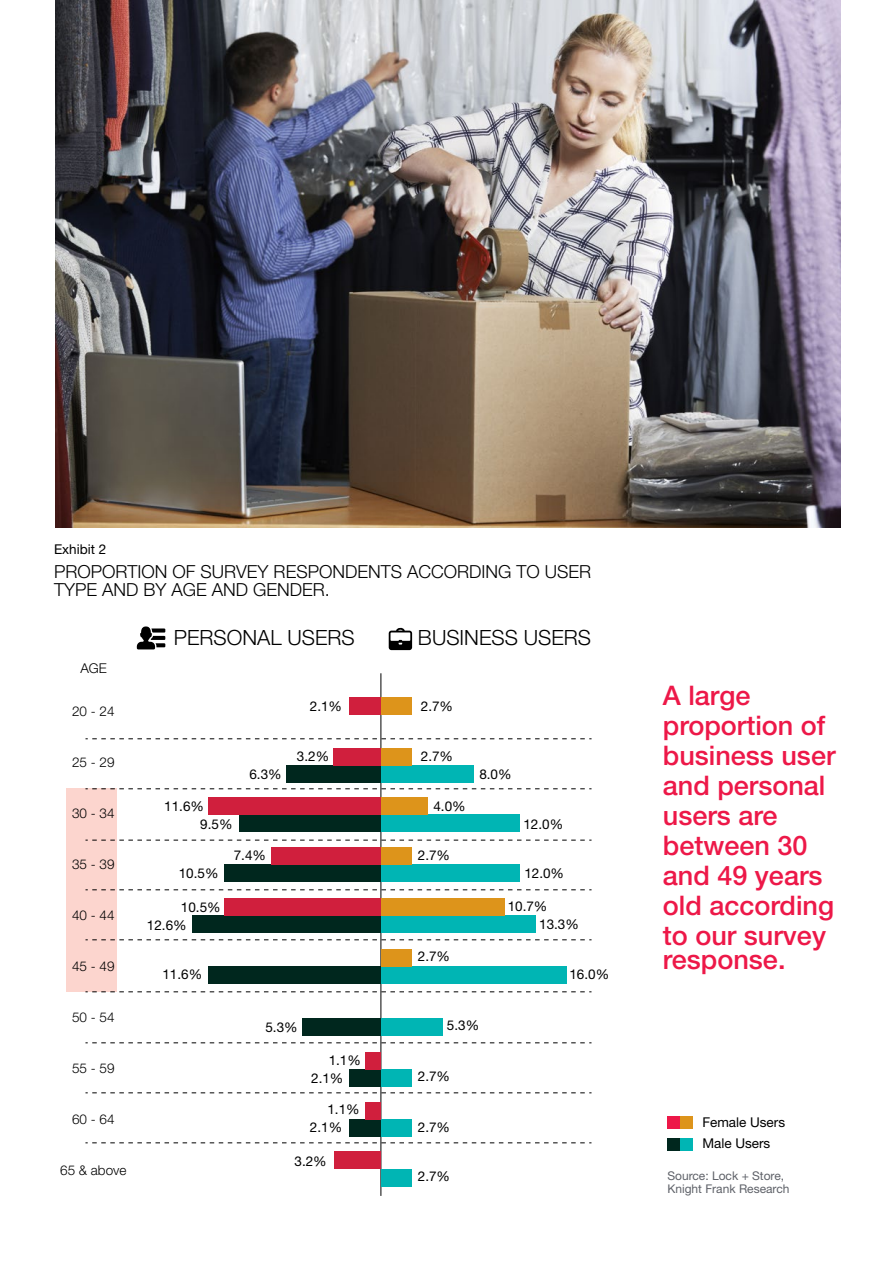
<style>
.page{position:relative;width:893px;height:1263px;background:#fff}
.page>*{position:absolute;margin:0;border:0;box-sizing:border-box;transform-origin:0 0}
.t1{font:500 27px/30px "Helvetica Neue LT Std";color:#ed1848}
.t2{font:300 21px "Helvetica Neue LT Std";color:#000}
.t3{font:300 18px/18px "Helvetica Neue LT Std";color:#000}
.t4{font:13.5px/18px "Helvetica Neue LT Std";color:#000}
.t5{font:300 13.5px "Helvetica Neue LT Std";color:#000}
.t6{font:12px/13.5px "Helvetica Neue LT Std";color:#5e6168}
</style>
<div class="page">
<div style="left:66px;top:788px;width:51px;height:203px;background:#fcd5ce"></div>
<hr style="left:380px;top:673px;width:1px;height:523px;background:#000">
<svg style="left:86px;top:738px;width:506px;height:1px"></svg>
<svg style="left:85px;top:788px;width:506px;height:1px"></svg>
<svg style="left:85px;top:840px;width:506px;height:1px"></svg>
<svg style="left:86px;top:889px;width:506px;height:1px"></svg>
<svg style="left:86px;top:939px;width:506px;height:1px"></svg>
<svg style="left:85px;top:991px;width:506px;height:1px"></svg>
<svg style="left:85px;top:1042px;width:506px;height:1px"></svg>
<svg style="left:85px;top:1092px;width:506px;height:1px"></svg>
<svg style="left:85px;top:1142px;width:506px;height:1px"></svg>
<div style="left:381px;top:1169px;width:31px;height:17px;background:#00b5b4"></div>
<div style="left:381px;top:1119px;width:31px;height:17px;background:#00b5b4"></div>
<div style="left:381px;top:1069px;width:31px;height:17px;background:#00b5b4"></div>
<div style="left:381px;top:1018px;width:62px;height:17px;background:#00b5b4"></div>
<div style="left:381px;top:967px;width:185px;height:17px;background:#00b5b4"></div>
<div style="left:381px;top:915px;width:155px;height:18px;background:#00b5b4"></div>
<div style="left:381px;top:865px;width:139px;height:17px;background:#00b5b4"></div>
<div style="left:381px;top:814px;width:139px;height:17px;background:#00b5b4"></div>
<div style="left:381px;top:765px;width:93px;height:17px;background:#00b5b4"></div>
<div style="left:381px;top:950px;width:31px;height:17px;background:#dd941b"></div>
<div style="left:381px;top:898px;width:123px;height:17px;background:#dd941b"></div>
<div style="left:381px;top:848px;width:31px;height:17px;background:#dd941b"></div>
<div style="left:381px;top:797px;width:47px;height:17px;background:#dd941b"></div>
<div style="left:381px;top:748px;width:31px;height:17px;background:#dd941b"></div>
<div style="left:381px;top:698px;width:31px;height:17px;background:#dd941b"></div>
<div style="left:350px;top:1119px;width:31px;height:17px;background:#00271e"></div>
<div style="left:350px;top:1069px;width:31px;height:17px;background:#00271e"></div>
<div style="left:302px;top:1018px;width:79px;height:17px;background:#00271e"></div>
<div style="left:208px;top:967px;width:173px;height:17px;background:#00271e"></div>
<div style="left:192px;top:915px;width:189px;height:18px;background:#00271e"></div>
<div style="left:224px;top:865px;width:156px;height:17px;background:#00271e"></div>
<div style="left:240px;top:814px;width:141px;height:17px;background:#00271e"></div>
<div style="left:286px;top:765px;width:94px;height:17px;background:#00271e"></div>
<div style="left:334px;top:1152px;width:47px;height:17px;background:#d01f3d"></div>
<div style="left:365px;top:1102px;width:16px;height:17px;background:#d01f3d"></div>
<div style="left:365px;top:1052px;width:16px;height:17px;background:#d01f3d"></div>
<div style="left:224px;top:898px;width:157px;height:17px;background:#d01f3d"></div>
<div style="left:271px;top:848px;width:110px;height:17px;background:#d01f3d"></div>
<div style="left:208px;top:797px;width:173px;height:17px;background:#d01f3d"></div>
<div style="left:334px;top:748px;width:47px;height:17px;background:#d01f3d"></div>
<div style="left:350px;top:698px;width:31px;height:17px;background:#d01f3d"></div>
<img style="left:55px;top:0;width:786px;height:527px">
<svg style="left:137px;top:626px;width:28px;height:23px"></svg>
<svg style="left:389px;top:627px;width:23px;height:23px"></svg>
<div style="left:667px;top:1116px;width:13px;height:13px;background:#ed1848"></div>
<div style="left:680px;top:1116px;width:13px;height:13px;background:#dd941b"></div>
<div style="left:667px;top:1138px;width:13px;height:13px;background:#00271e"></div>
<div style="left:680px;top:1138px;width:13px;height:13px;background:#00b5b4"></div>
<p class="t4" style="left:54px;top:540px;width:54px">Exhibit 2</p>
<h3 class="t3" style="left:54px;top:562px;width:539px">PROPORTION OF SURVEY RESPONDENTS ACCORDING TO USER<br>TYPE AND BY AGE AND GENDER.</h3>
<h2 class="t2" style="left:174px;top:625px;width:182px">PERSONAL USERS</h2>
<h2 class="t2" style="left:418px;top:625px;width:175px">BUSINESS USERS</h2>
<p class="t5" style="left:80px;top:660px;width:28px">AGE</p>
<p class="t5" style="left:72px;top:703px;width:44px">20 - 24</p>
<p class="t5" style="left:72px;top:754px;width:44px">25 - 29</p>
<p class="t5" style="left:72px;top:805px;width:44px">30 - 34</p>
<p class="t5" style="left:72px;top:856px;width:44px">35 - 39</p>
<p class="t5" style="left:72px;top:907px;width:44px">40 - 44</p>
<p class="t5" style="left:72px;top:958px;width:44px">45 - 49</p>
<p class="t5" style="left:72px;top:1009px;width:44px">50 - 54</p>
<p class="t5" style="left:72px;top:1060px;width:44px">55 - 59</p>
<p class="t5" style="left:72px;top:1111px;width:44px">60 - 64</p>
<p class="t5" style="left:60px;top:1162px;width:68px">65 &amp; above</p>
<p class="t4" style="left:200px;top:797px;width:34px;text-indent:-36px">11.6%<br>9.5%</p>
<p class="t4" style="left:249px;top:765px;width:34px">6.3%</p>
<p class="t4" style="left:179px;top:864px;width:41px">10.5%</p>
<p class="t4" style="left:147px;top:898px;width:75px;text-indent:34px">10.5%<br>12.6%</p>
<p class="t4" style="left:234px;top:846px;width:34px">7.4%</p>
<p class="t4" style="left:162px;top:965px;width:41px">11.6%</p>
<p class="t4" style="left:310px;top:697px;width:34px">2.1%</p>
<p class="t4" style="left:297px;top:747px;width:34px">3.2%</p>
<p class="t4" style="left:265px;top:1018px;width:34px">5.3%</p>
<p class="t4" style="left:311px;top:1051px;width:51px;text-indent:17px">1.1%<br>2.1%</p>
<p class="t4" style="left:310px;top:1100px;width:51px;text-indent:17px">1.1%<br>2.1%</p>
<p class="t4" style="left:295px;top:1152px;width:34px">3.2%</p>
<p class="t4" style="left:421px;top:697px;width:34px">2.7%</p>
<p class="t4" style="left:421px;top:747px;width:34px">2.7%</p>
<p class="t4" style="left:433px;top:797px;width:34px">4.0%</p>
<p class="t4" style="left:418px;top:846px;width:34px">2.7%</p>
<p class="t4" style="left:418px;top:947px;width:34px">2.7%</p>
<p class="t4" style="left:479px;top:765px;width:34px">8.0%</p>
<p class="t4" style="left:523px;top:815px;width:41px">12.0%</p>
<p class="t4" style="left:524px;top:864px;width:41px">12.0%</p>
<p class="t4" style="left:539px;top:896px;width:41px;text-indent:-31px">10.7%<br>13.3%</p>
<p class="t4" style="left:569px;top:965px;width:41px">16.0%</p>
<p class="t4" style="left:447px;top:1016px;width:34px">5.3%</p>
<p class="t4" style="left:418px;top:1067px;width:34px">2.7%</p>
<p class="t4" style="left:418px;top:1118px;width:34px">2.7%</p>
<p class="t4" style="left:418px;top:1167px;width:34px">2.7%</p>
<h1 class="t1" style="left:663px;top:680px;width:174px">A large proportion of business user and personal users are between 30 and 49 years old according to our survey</h1>
<h1 class="t1" style="left:663px;top:944px;width:124px">response.</h1>
<p class="t4" style="left:702px;top:1111px;width:84px;line-height:21px">Female Users<br>Male Users</p>
<p class="t6" style="left:667px;top:1169px;width:124px">Source: Lock + Store,<br>Knight Frank Research</p>
</div>
